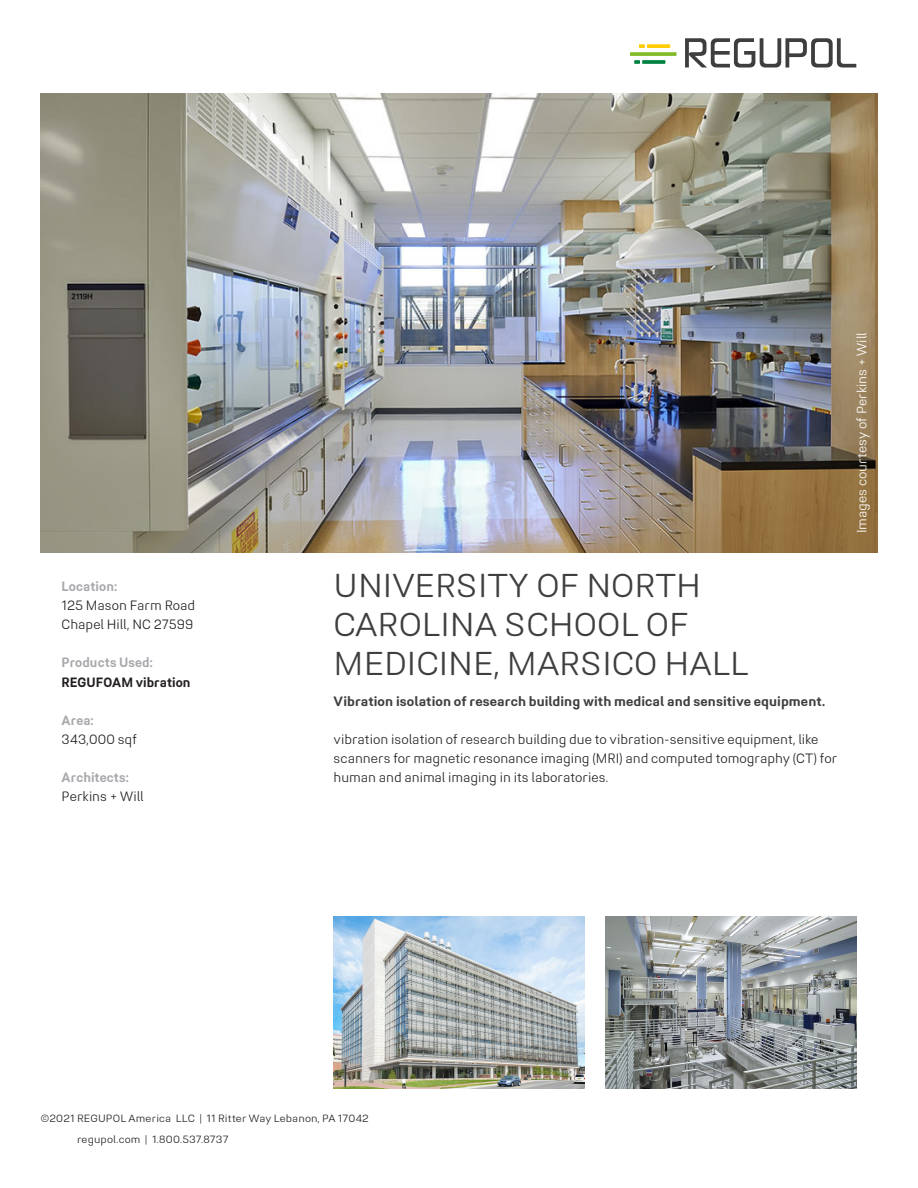
<style>
.page{position:relative;width:918px;height:1188px;background:#fff}
.page>*{position:absolute;margin:0;border:0;box-sizing:border-box;transform-origin:0 0}
.Headline_klein_22_pt{font:300 33px/39px "Midpoint Pro";color:#3e3e3f}
._01-Paragraph{font:300 13.5px/19.2px "Midpoint Pro";letter-spacing:-.005em;color:#231f20;scale:.95 1}
._01-Lead-Paragraph{font:700 13.5px "Midpoint Pro";letter-spacing:.005em;color:#3e3e3f}
._01-details{font:300 13.5px/19.2px "Midpoint Pro";color:#231f20;scale:.95 1}
._01-details-2{font:700 13.5px/19.2px "Midpoint Pro";letter-spacing:.005em;color:#231f20;scale:.95 1}
._01-Paragraph-2{font:300 13.5px "Midpoint Pro";color:#fff;scale:.95 1}
._01-details-3{font:300 13.5px/19.2px "Midpoint Pro";letter-spacing:.02em;color:#231f20;scale:.95 1}
.t1{font:300 10.5px/21px "Midpoint Pro";letter-spacing:.01em;color:#231f20}
.s1{font-weight:700;color:#a8a9ad}
.s2{color:#a8a9ad}
</style>
<div class="page">
<img style="left:41px;top:93px;width:837px;height:460px">
<img style="left:334px;top:916px;width:250px;height:172px">
<img style="left:606px;top:916px;width:250px;height:172px">
<svg style="left:685px;top:38px;width:171px;height:30px"></svg>
<svg style="left:630px;top:52px;width:47px;height:4px"></svg>
<svg style="left:642px;top:60px;width:23px;height:4px"></svg>
<svg style="left:634px;top:60px;width:6px;height:4px"></svg>
<svg style="left:647px;top:44px;width:23px;height:4px"></svg>
<svg style="left:639px;top:44px;width:6px;height:4px"></svg>
<p class="_01-details" style="left:62px;top:577px;width:142px"><span class="s1">Location:<br></span>125 Mason Farm Road<br>Chapel Hill, NC 27599</p>
<p class="_01-details-2" style="left:62px;top:653px;width:137px"><span class="s2">Products Used:<br></span>REGUFOAM vibration</p>
<p class="_01-details-3" style="left:62px;top:711px;width:81px"><span class="s1">Area:<br></span>343,000 sqf</p>
<p class="_01-details" style="left:62px;top:768px;width:88px"><span class="s1">Architects:<br></span>Perkins + Will</p>
<p class="Headline_klein_22_pt" style="left:334px;top:565px;width:417px">UNIVERSITY OF NORTH<br>CAROLINA SCHOOL OF<br>MEDICINE, MARSICO HALL</p>
<p class="_01-Lead-Paragraph" style="left:334px;top:693px;width:493px">Vibration isolation of research building with medical and sensitive equipment.</p>
<p class="_01-Paragraph" style="left:334px;top:730px;width:532px">vibration isolation of research building due to vibration-sensitive equipment, like scanners for magnetic resonance imaging (MRI) and computed tomography (CT) for human and animal imaging in its laboratories.</p>
<p class="_01-Paragraph-2" style="left:854px;top:533px;width:213px;rotate:-90deg">Images courtesy of Perkins + Will</p>
<p class="t1" style="left:77px;top:1108px;width:293px;text-indent:-37px">©2021 REGUPOL America LLC | 11 Ritter Way Lebanon, PA 17042 regupol.com | 1.800.537.8737</p>
</div>
